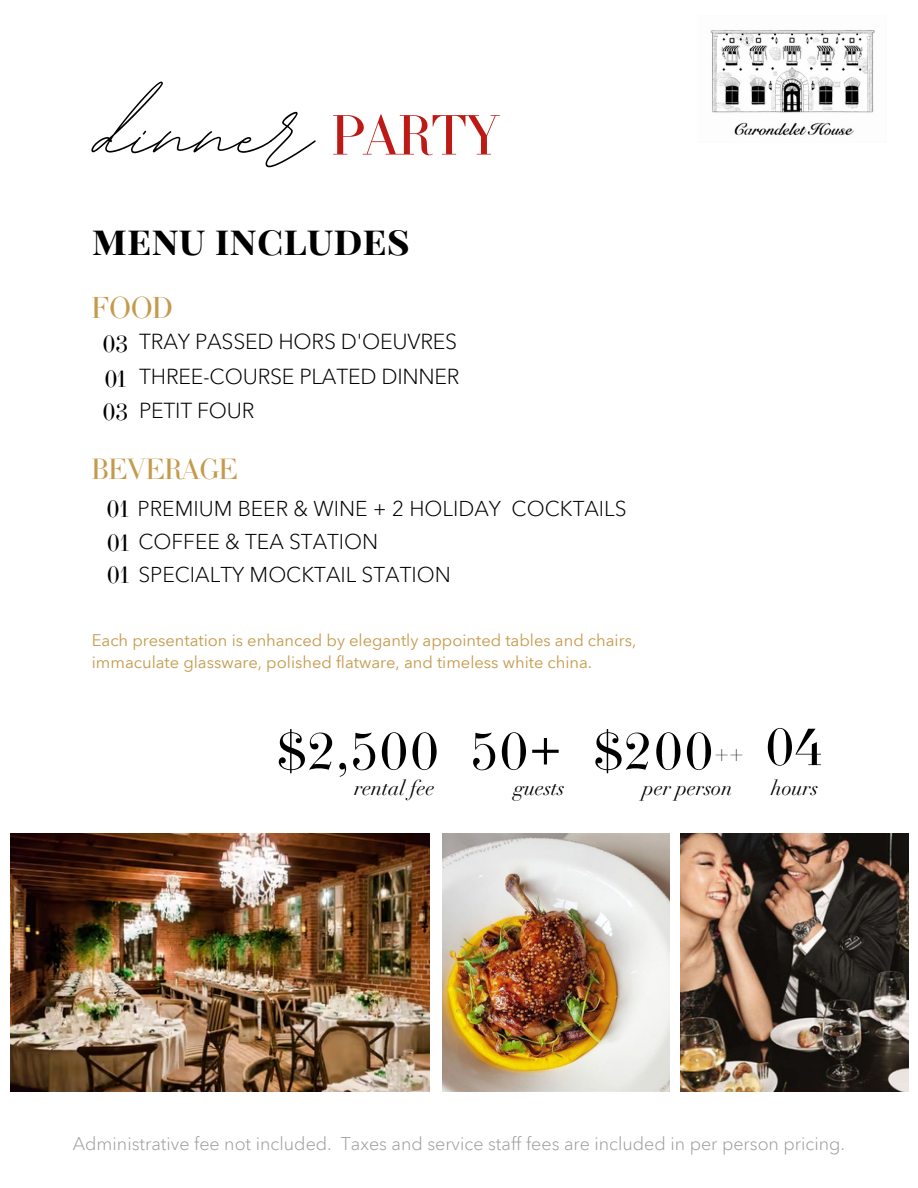
<style>
.page{position:relative;width:918px;height:1188px;background:#fff}
.page>*{position:absolute;margin:0;border:0;box-sizing:border-box;transform-origin:0 0}
.t1{font:138px "BD Script";color:#000}
.t2{font:60.15px "Didot LP Display";color:#000}
.t3{font:58.65px "Didot LP Display";color:#bd1915}
.t4{font:700 39.9px "Playfair Display SC";color:#000}
.t5{font:31.35px "Didot LP Display";color:#c49a4b}
.t6{font:30.3px "Didot LP Display";color:#c49a4b}
.t7{font:27px "Didot LP Display";letter-spacing:-.005em;color:#000}
.t8{font:24.75px "Didot";color:#000}
.t9{font:300 21.3px "Avenir Next Thai Modern";letter-spacing:-.01em;color:#000}
.t10{font:300 21px "Avenir Next Thai Modern";color:#000}
.t11{font:italic 20.55px "Didot LT Std";color:#000}
.t12{font:300 18px "Avenir Next Thai Modern";color:#9e9e9e}
.t13{font:16.5px "Avenir Next Thai Modern";color:#c49a4b}
</style>
<div class="page">
<img style="left:442px;top:834px;width:228px;height:257px">
<img style="left:681px;top:834px;width:227px;height:257px">
<img style="left:10px;top:834px;width:420px;height:257px">
<img style="left:710px;top:30px;width:165px;height:106px">
<p class="t1" style="left:96px;top:44px;width:217px">dinner</p>
<h6 class="t3" style="left:332px;top:113px;width:169px">PARTY</h6>
<p class="t4" style="left:92px;top:212px;width:320px">MENU INCLUDES</p>
<h1 class="t5" style="left:92px;top:296px;width:83px">FOOD</h1>
<h2 class="t7" style="left:103px;top:333px;width:28px">03</h2>
<h4 class="t9" style="left:139px;top:325px;width:319px">TRAY PASSED HORS D'OEUVRES</h4>
<p class="t7" style="left:104px;top:367px;width:24px">01</p>
<h5 class="t9" style="left:139px;top:360px;width:322px">THREE-COURSE PLATED DINNER</h5>
<p class="t7" style="left:103px;top:401px;width:28px">03</p>
<h6 class="t9" style="left:139px;top:393px;width:117px">PETIT FOUR</h6>
<p class="t6" style="left:92px;top:457px;width:148px">BEVERAGE</p>
<h3 class="t10" style="left:138px;top:492px;width:491px">PREMIUM BEER &amp; WINE + 2 HOLIDAY COCKTAILS</h3>
<p class="t7" style="left:107px;top:498px;width:25px">01</p>
<h3 class="t7" style="left:107px;top:531px;width:25px">01</h3>
<p class="t7" style="left:107px;top:564px;width:25px">01</p>
<h3 class="t10" style="left:138px;top:525px;width:241px">COFFEE &amp; TEA STATION</h3>
<p class="t10" style="left:138px;top:558px;width:314px">SPECIALTY MOCKTAIL STATION</p>
<p class="t13" style="left:92px;top:627px;width:546px">Each presentation is enhanced by elegantly appointed tables and chairs,</p>
<p class="t13" style="left:92px;top:649px;width:502px">immaculate glassware, polished flatware, and timeless white china.</p>
<h5 class="t2" style="left:765px;top:722px;width:61px">04</h5>
<h6 class="t2" style="left:277px;top:727px;width:164px">$2,500</h6>
<p class="t2" style="left:594px;top:727px;width:122px">$200</p>
<p class="t2" style="left:471px;top:727px;width:92px">50+</p>
<h6 class="t11" style="left:514px;top:780px;width:52px">guests</h6>
<h6 class="t8" style="left:715px;top:738px;width:31px">++</h6>
<p class="t11" style="left:643px;top:781px;width:91px">per person</p>
<p class="t11" style="left:771px;top:780px;width:49px">hours</p>
<h6 class="t11" style="left:354px;top:781px;width:82px">rental fee</h6>
<p class="t12" style="left:73px;top:1130px;width:774px">Administrative fee not included. Taxes and service staff fees are included in per person pricing.</p>
</div>
